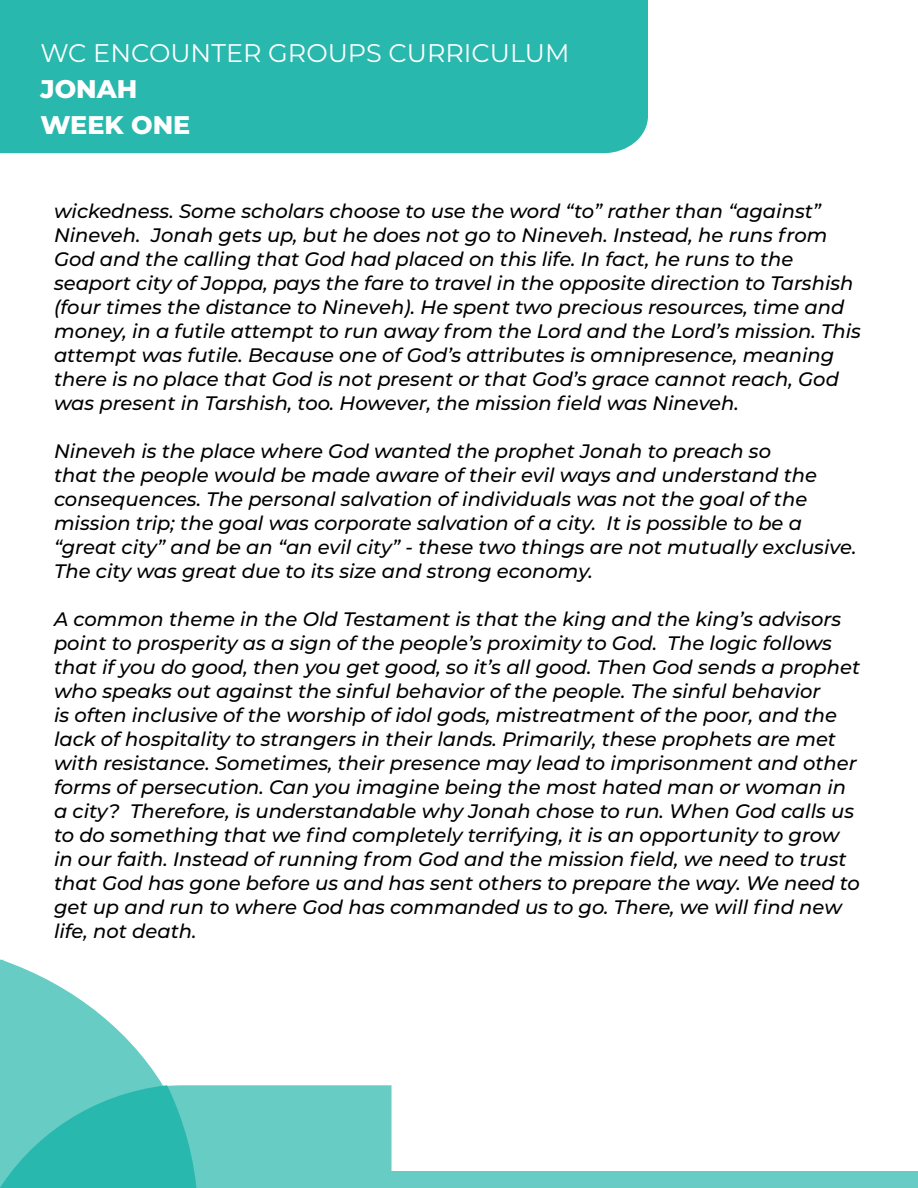
<style>
.page{position:relative;width:918px;height:1188px;background:#fff}
.page>*{position:absolute;margin:0;border:0;box-sizing:border-box;transform-origin:0 0}
.t1{font:25.5px "Montserrat";color:#fff}
.t2{font:800 25.5px/36px "Montserrat";color:#fff}
.t3{font:italic 500 19.5px/24px "Montserrat";color:#000}
</style>
<div class="page">
<div style="left:0;top:0;width:648px;height:153px;background:#29b8ad"></div>
<div style="left:0;top:1172px;width:918px;height:16px;background:#66ccc4"></div>
<svg style="left:0;top:959px;width:392px;height:229px"></svg>
<h1 class="t1" style="left:40px;top:36px;width:530px">WC ENCOUNTER GROUPS CURRICULUM</h1>
<h1 class="t2" style="left:40px;top:70px;width:151px">JONAH<br>WEEK ONE</h1>
<p class="t3" style="left:54px;top:198px;width:809px">wickedness. Some scholars choose to use the word “to” rather than “against” Nineveh. Jonah gets up, but he does not go to Nineveh. Instead, he runs from God and the calling that God had placed on this life. In fact, he runs to the seaport city of Joppa, pays the fare to travel in the opposite direction to Tarshish (four times the distance to Nineveh). He spent two precious resources, time and money, in a futile attempt to run away from the Lord and the Lord’s mission. This attempt was futile. Because one of God’s attributes is omnipresence, meaning there is no place that God is not present or that God’s grace cannot reach, God was present in Tarshish, too. However, the mission field was Nineveh.</p>
<p class="t3" style="left:54px;top:438px;width:804px">Nineveh is the place where God wanted the prophet Jonah to preach so<br>that the people would be made aware of their evil ways and understand the consequences. The personal salvation of individuals was not the goal of the mission trip; the goal was corporate salvation of a city. It is possible to be a “great city” and be an “an evil city” - these two things are not mutually exclusive.<br>The city was great due to its size and strong economy.</p>
<p class="t3" style="left:54px;top:606px;width:808px">A common theme in the Old Testament is that the king and the king’s advisors point to prosperity as a sign of the people’s proximity to God. The logic follows that if you do good, then you get good, so it’s all good. Then God sends a prophet who speaks out against the sinful behavior of the people. The sinful behavior<br>is often inclusive of the worship of idol gods, mistreatment of the poor, and the lack of hospitality to strangers in their lands. Primarily, these prophets are met with resistance. Sometimes, their presence may lead to imprisonment and other forms of persecution. Can you imagine being the most hated man or woman in a city? Therefore, is understandable why Jonah chose to run. When God calls us to do something that we find completely terrifying, it is an opportunity to grow in our faith. Instead of running from God and the mission field, we need to trust that God has gone before us and has sent others to prepare the way. We need to get up and run to where God has commanded us to go. There, we will find new life, not death.</p>
</div>
